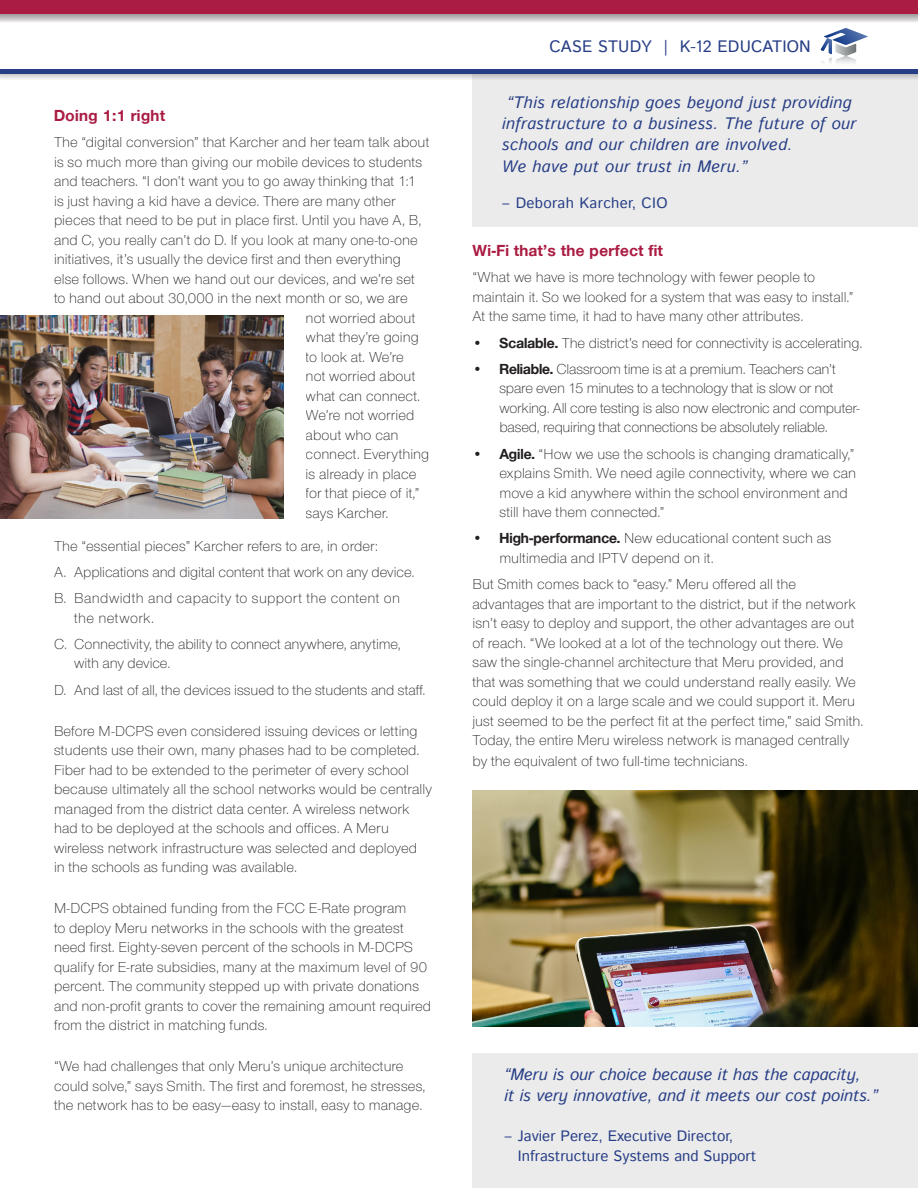
<style>
.page{position:relative;width:918px;height:1188px;background:#fff}
.page>*{position:absolute;margin:0;border:0;box-sizing:border-box;transform-origin:0 0}
.t1{font:italic 16.5px/21px "Istok Web";letter-spacing:.02em;color:#273e86}
.t2{font:italic 16.5px/21px "Istok Web";color:#273e86}
.t3{font:700 16.5px "Nimbus San Nov D";letter-spacing:.03em;color:#aa1c42}
.t4{font:16.5px "Istok Web";letter-spacing:.01em;color:#273e86}
.t5{font:300 15px/19.5px "Nimbus San Nov";letter-spacing:.005em;color:#231f20}
.t6{font:300 15px/19.5px "Nimbus San Nov";letter-spacing:-.015em;color:#231f20}
.t7{font:15px/19.5px "Istok Web";color:#273e86}
.t8{font:15px "Istok Web";letter-spacing:.02em;color:#273e86}
.s1{font-family:"Nimbus San Nov D";font-weight:700}
</style>
<div class="page">
<img style="left:472px;top:790px;width:446px;height:237px">
<div style="left:472px;top:71px;width:446px;height:156px;background:#ebebeb"></div>
<div style="left:0;top:61px;width:918px;height:20px;background:#231f20;opacity:.75"></div>
<hr style="left:0;top:69px;width:918px;height:4px;background:#273e86">
<div style="left:0;top:17px;width:918px;height:51px;background:#fff"></div>
<svg style="left:0;top:14px;width:918px;height:8px;background:#c2c1c1"></svg>
<div style="left:0;top:0;width:918px;height:14px;background:#aa1c42"></div>
<svg style="left:821px;top:28px;width:47px;height:35px"></svg>
<div style="left:472px;top:1053px;width:446px;height:135px;background:#ebebeb"></div>
<img style="left:0;top:315px;width:284px;height:203px">
<p class="t3" style="left:54px;top:106px;width:112px">Doing 1:1 right</p>
<p class="t5" style="left:54px;top:133px;width:377px">The “digital conversion” that Karcher and her team talk about</p>
<p class="t5" style="left:54px;top:152px;width:370px">is so much more than giving our mobile devices to students</p>
<p class="t5" style="left:54px;top:172px;width:364px">and teachers. “I don’t want you to go away thinking that 1:1</p>
<p class="t5" style="left:54px;top:191px;width:343px">is just having a kid have a device. There are many other</p>
<p class="t5" style="left:54px;top:211px;width:369px">pieces that need to be put in place first. Until you have A, B,</p>
<p class="t5" style="left:54px;top:230px;width:365px">and C, you really can’t do D. If you look at many one-to-one</p>
<p class="t5" style="left:54px;top:250px;width:349px">initiatives, it’s usually the device first and then everything</p>
<p class="t5" style="left:54px;top:269px;width:362px">else follows. When we hand out our devices, and we’re set</p>
<p class="t5" style="left:54px;top:289px;width:355px">to hand out about 30,000 in the next month or so, we are</p>
<p class="t5" style="left:306px;top:308px;width:111px">not worried about</p>
<p class="t5" style="left:306px;top:328px;width:115px">what they’re going</p>
<p class="t5" style="left:306px;top:347px;width:100px">to look at. We’re</p>
<p class="t5" style="left:306px;top:367px;width:111px">not worried about</p>
<p class="t5" style="left:306px;top:386px;width:116px">what can connect.</p>
<p class="t5" style="left:306px;top:406px;width:110px">We’re not worried</p>
<p class="t5" style="left:306px;top:425px;width:94px">about who can</p>
<p class="t5" style="left:306px;top:445px;width:125px">connect. Everything</p>
<p class="t5" style="left:306px;top:464px;width:112px">is already in place</p>
<p class="t5" style="left:306px;top:484px;width:116px">for that piece of it,”</p>
<p class="t5" style="left:306px;top:503px;width:84px">says Karcher.</p>
<p class="t5" style="left:54px;top:533px;width:362px;line-height:26.2px">The “essential pieces” Karcher refers to are, in order:<br>A. Applications and digital content that work on any device.<br>B. Bandwidth and capacity to support the content on</p>
<p class="t5" style="left:54px;top:605px;width:348px;line-height:26.2px;text-indent:20px">the network.<br>C. Connectivity, the ability to connect anywhere, anytime,</p>
<p class="t5" style="left:54px;top:650px;width:373px;line-height:26.2px;text-indent:20px">with any device.<br>D. And last of all, the devices issued to the students and staff.</p>
<p class="t5" style="left:54px;top:721px;width:379px">Before M-DCPS even considered issuing devices or letting students use their own, many phases had to be completed.<br>Fiber had to be extended to the perimeter of every school because ultimately all the school networks would be centrally managed from the district data center. A wireless network had to be deployed at the schools and offices. A Meru wireless network infrastructure was selected and deployed<br>in the schools as funding was available.</p>
<p class="t5" style="left:54px;top:899px;width:379px">M-DCPS obtained funding from the FCC E-Rate program<br>to deploy Meru networks in the schools with the greatest need first. Eighty-seven percent of the schools in M-DCPS qualify for E-rate subsidies, many at the maximum level of 90 percent. The community stepped up with private donations and non-profit grants to cover the remaining amount required from the district in matching funds.</p>
<p class="t5" style="left:54px;top:1057px;width:373px">“We had challenges that only Meru’s unique architecture could solve,” says Smith. The first and foremost, he stresses, the network has to be easy—easy to install, easy to manage.</p>
<p class="t4" style="left:549px;top:36px;width:263px">CASE STUDY | K-12 EDUCATION</p>
<p class="t1" style="left:502px;top:91px;width:356px;text-indent:5px">“This relationship goes beyond just providing infrastructure to a business. The future of our schools and our children are involved.</p>
<p class="t1" style="left:502px;top:156px;width:247px">We have put our trust in Meru.”</p>
<p class="t8" style="left:502px;top:193px;width:167px">– Deborah Karcher, CIO</p>
<p class="t3" style="left:472px;top:241px;width:192px">Wi-Fi that’s the perfect fit</p>
<p class="t5" style="left:472px;top:268px;width:383px">“What we have is more technology with fewer people to maintain it. So we looked for a system that was easy to install.”<br>At the same time, it had to have many other attributes.</p>
<p class="t5" style="left:472px;top:333px;width:391px"><span class="s1">• Scalable.</span> The district’s need for connectivity is accelerating.</p>
<p class="t6" style="left:499px;top:359px;width:362px;text-indent:-27px"><span class="s1">• Reliable.</span> Classroom time is at a premium. Teachers can’t spare even 15 minutes to a technology that is slow or not working. All core testing is also now electronic and computer&shy;based, requiring that connections be absolutely reliable.</p>
<p class="t5" style="left:499px;top:444px;width:358px;text-indent:-27px"><span class="s1">• Agile.</span> “How we use the schools is changing dramatically,” explains Smith. We need agile connectivity, where we can move a kid anywhere within the school environment and still have them connected.”</p>
<p class="t5" style="left:499px;top:529px;width:333px;text-indent:-27px"><span class="s1">• High-performance.</span> New educational content such as multimedia and IPTV depend on it.</p>
<p class="t5" style="left:472px;top:575px;width:393px">But Smith comes back to “easy.” Meru offered all the advantages that are important to the district, but if the network isn’t easy to deploy and support, the other advantages are out of reach. “We looked at a lot of the technology out there. We saw the single-channel architecture that Meru provided, and that was something that we could understand really easily. We could deploy it on a large scale and we could support it. Meru just seemed to be the perfect fit at the perfect time,” said Smith.<br>Today, the entire Meru wireless network is managed centrally</p>
<p class="t5" style="left:472px;top:752px;width:277px">by the equivalent of two full-time technicians.</p>
<p class="t2" style="left:504px;top:1064px;width:375px">“Meru is our choice because it has the capacity,<br>it is very innovative, and it meets our cost points.”</p>
<p class="t7" style="left:518px;top:1127px;width:240px;text-indent:-14px">– Javier Perez, Executive Director,<br>Infrastructure Systems and Support</p>
</div>
